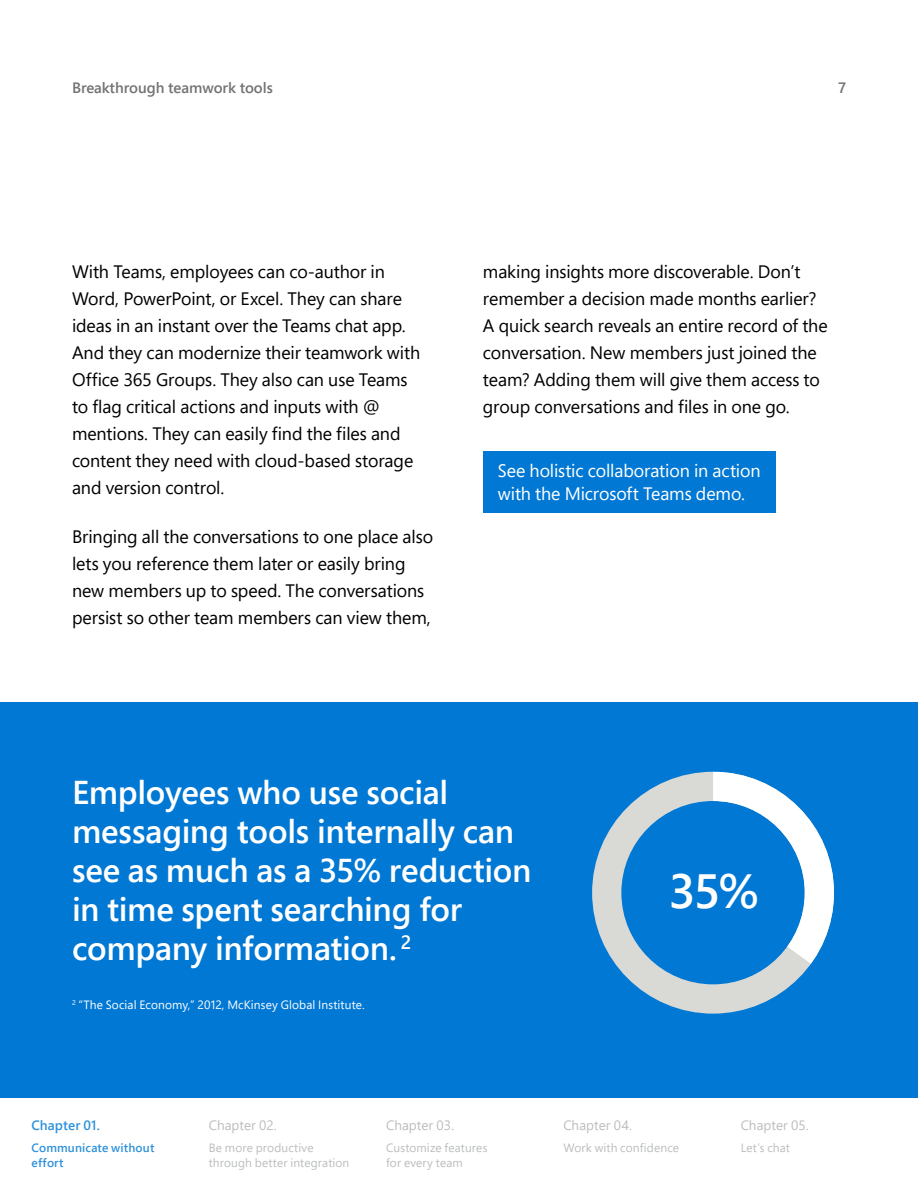
<style>
.page{position:relative;width:918px;height:1188px;background:#fff}
.page>*{position:absolute;margin:0;border:0;box-sizing:border-box;transform-origin:0 0}
.t1{font:600 48px "Segoe Pro";color:#fff}
.t2{font:600 33px/39px "Segoe Pro";letter-spacing:-.005em;color:#fff}
.t3{font:18px/27px "Segoe Pro";letter-spacing:-.005em;color:#000}
.t4{font:18px/22.5px "Segoe Pro";letter-spacing:-.005em;color:#fff}
.t5{font:600 15px "Segoe Pro";color:#737373}
.t6{font:13.5px "Segoe Pro";letter-spacing:.005em;color:#bbbdbf}
.t7{font:600 13.5px "Segoe Pro";letter-spacing:.01em;color:#3092dc}
.t8{font:12px/15px "Segoe Pro";letter-spacing:.01em;color:#bbbdbf}
.t9{font:12px "Segoe Pro";letter-spacing:.01em;color:#fff}
.t10{font:600 12px/15px "Segoe Pro";letter-spacing:.01em;color:#3092dc}
</style>
<div class="page">
<div style="left:1px;top:702px;width:917px;height:396px;background:#0078d4"></div>
<svg style="left:592px;top:772px;width:204px;height:242px"></svg>
<svg style="left:713px;top:772px;width:121px;height:209px"></svg>
<div style="left:483px;top:452px;width:293px;height:61px;background:#0078d4"></div>
<p class="t5" style="left:72px;top:77px;width:202px">Breakthrough teamwork tools</p>
<p class="t5" style="left:838px;top:77px;width:10px">7</p>
<p class="t3" style="left:72px;top:257px;width:350px">With Teams, employees can co-author in Word, PowerPoint, or Excel. They can share ideas in an instant over the Teams chat app.<br>And they can modernize their teamwork with Office 365 Groups. They also can use Teams to flag critical actions and inputs with @ mentions. They can easily find the files and content they need with cloud-based storage and version control.</p>
<p class="t3" style="left:72px;top:523px;width:363px">Bringing all the conversations to one place also lets you reference them later or easily bring new members up to speed. The conversations persist so other team members can view them,</p>
<p class="t3" style="left:483px;top:257px;width:346px">making insights more discoverable. Don’t remember a decision made months earlier?<br>A quick search reveals an entire record of the conversation. New members just joined the team? Adding them will give them access to group conversations and files in one go.</p>
<p class="t4" style="left:498px;top:459px;width:264px">See holistic collaboration in action with the Microsoft Teams demo.</p>
<h2 class="t2" style="left:72px;top:772px;width:461px">Employees who use social messaging tools internally can see as much as a 35% reduction in time spent searching for company information. <sup>2</sup></h2>
<p class="t9" style="left:72px;top:997px;width:294px"><sup>2</sup> “The Social Economy,” 2012, McKinsey Global Institute.</p>
<h1 class="t1" style="left:669px;top:858px;width:92px">35%</h1>
<p class="t7" style="left:32px;top:1116px;width:70px">Chapter 01.</p>
<p class="t10" style="left:32px;top:1140px;width:124px">Communicate without effort</p>
<p class="t6" style="left:209px;top:1116px;width:69px">Chapter 02.</p>
<p class="t8" style="left:209px;top:1140px;width:142px">Be more productive through better integration</p>
<p class="t6" style="left:386px;top:1116px;width:69px">Chapter 03.</p>
<p class="t8" style="left:386px;top:1140px;width:103px">Customize features for every team</p>
<p class="t6" style="left:563px;top:1116px;width:70px">Chapter 04.</p>
<p class="t8" style="left:563px;top:1140px;width:117px">Work with confidence</p>
<p class="t6" style="left:741px;top:1116px;width:69px">Chapter 05.</p>
<p class="t8" style="left:741px;top:1140px;width:51px">Let’s chat</p>
</div>
